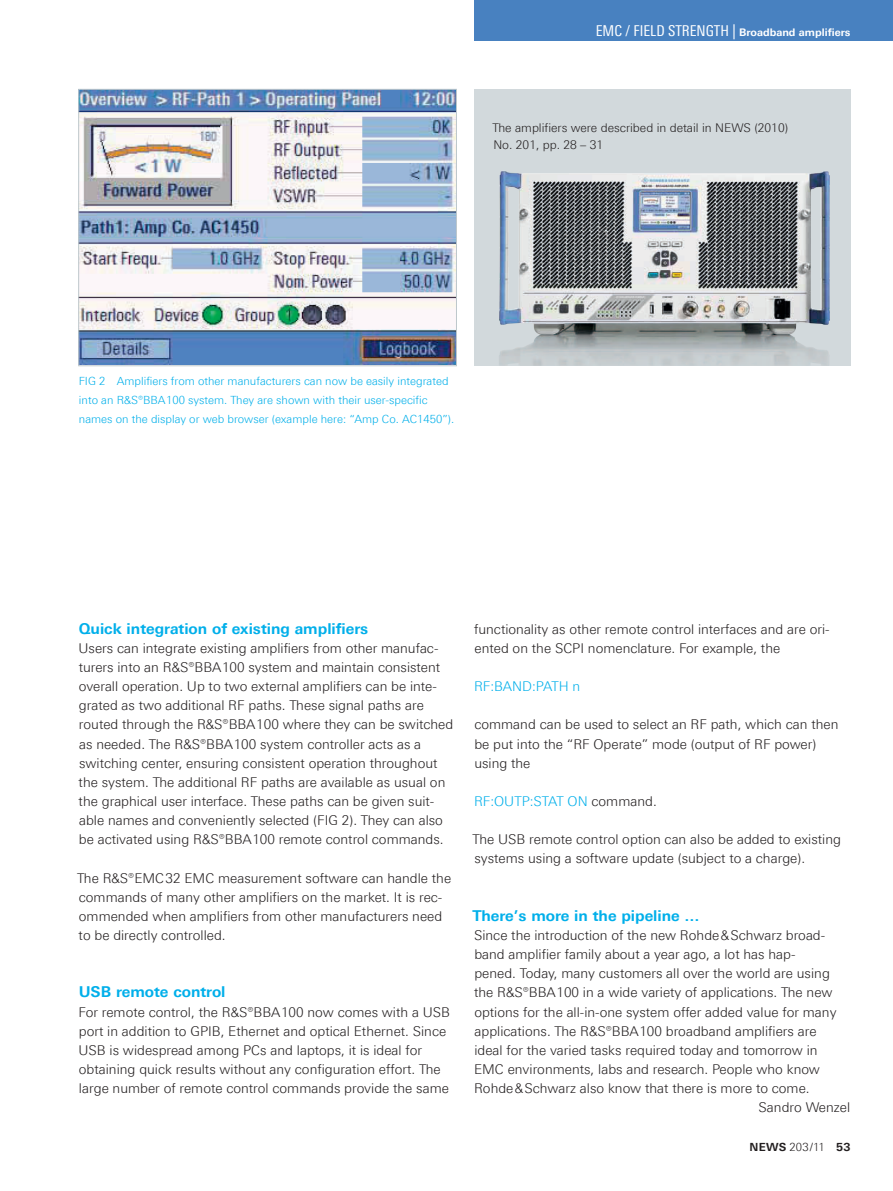
<style>
.page{position:relative;width:893px;height:1191px;background:#fff}
.page>*{position:absolute;margin:0;border:0;box-sizing:border-box;transform-origin:0 0}
.t1{font:700 15px "Linotype Univers 630";color:#00afea}
.t2{font:300 13.5px/19.2px "Linotype Univers 330";color:#231f20}
.t3{font:300 13.5px "Linotype Univers 330";color:#00afea}
.t4{font:300 12px/16.5px "Linotype Univers 330";color:#231f20}
.t5{font:300 11.25px/19.2px "Linotype Univers 330";color:#00afea}
.t6{font:700 11.25px "Linotype Univers 630";letter-spacing:.02em;color:#231f20}
.t7{font:700 10.5px "Linotype Univers 630";color:#fff}
.s1{font-family:"Linotype Univers 420 Cn";font-weight:400;font-size:15px}
.s2{color:#231f20}
.s3{font-family:"Linotype Univers 330";font-weight:300}
</style>
<div class="page">
<img style="left:80px;top:91px;width:375px;height:273px">
<div style="left:78px;top:89px;width:379px;height:277px;border:1px solid #bec8cc"></div>
<div style="left:474px;top:89px;width:376px;height:277px;background:#d2d9dc"></div>
<img style="left:499px;top:334px;width:329px;height:32px">
<img style="left:499px;top:171px;width:331px;height:163px">
<div style="left:474px;top:0;width:419px;height:40px;background:#4881c0"></div>
<p class="t7" style="left:596px;top:26px;width:256px"><span class="s1">EMC / FIELD STRENGTH |</span> Broadband amplifiers</p>
<p class="t4" style="left:492px;top:120px;width:297px">The amplifiers were described in detail in NEWS (2010)<br>No. 201, pp. 28 – 31</p>
<p class="t5" style="left:79px;top:371px;width:377px">FIG 2 Amplifiers from other manufacturers can now be easily integrated into an R&amp;S®BBA100 system. They are shown with their user-specific names on the display or web browser (example here: “Amp Co. AC1450”).</p>
<p class="t1" style="left:79px;top:619px;width:291px">Quick integration of existing amplifiers</p>
<p class="t2" style="left:79px;top:638px;width:376px">Users can integrate existing amplifiers from other manufac&shy;turers into an R&amp;S®BBA100 system and maintain consistent overall operation. Up to two external amplifiers can be inte&shy;grated as two additional RF paths. These signal paths are routed through the R&amp;S®BBA100 where they can be switched as needed. The R&amp;S®BBA100 system controller acts as a switching center, ensuring consistent operation throughout the system. The additional RF paths are available as usual on the graphical user interface. These paths can be given suit&shy;able names and conveniently selected (FIG 2). They can also be activated using R&amp;S®BBA100 remote control commands.</p>
<p class="t2" style="left:77px;top:868px;width:376px">The R&amp;S®EMC32 EMC measurement software can handle the commands of many other amplifiers on the market. It is rec&shy;ommended when amplifiers from other manufacturers need to be directly controlled.</p>
<p class="t1" style="left:79px;top:983px;width:148px">USB remote control</p>
<p class="t2" style="left:79px;top:1002px;width:373px">For remote control, the R&amp;S®BBA100 now comes with a USB port in addition to GPIB, Ethernet and optical Ethernet. Since USB is widespread among PCs and laptops, it is ideal for obtaining quick results without any configuration effort. The large number of remote control commands provide the same</p>
<p class="t2" style="left:474px;top:619px;width:357px">functionality as other remote control interfaces and are ori&shy;ented on the SCPI nomenclature. For example, the</p>
<p class="t3" style="left:474px;top:678px;width:108px">RF:BAND:PATH n</p>
<p class="t2" style="left:474px;top:715px;width:366px">command can be used to select an RF path, which can then be put into the “RF Operate” mode (output of RF power) using the</p>
<p class="t3" style="left:474px;top:793px;width:184px">RF:OUTP:STAT ON <span class="s2">command.</span></p>
<p class="t2" style="left:473px;top:829px;width:370px">The USB remote control option can also be added to existing systems using a software update (subject to a charge).</p>
<p class="t1" style="left:472px;top:906px;width:229px">There’s more in the pipeline …</p>
<p class="t2" style="left:474px;top:925px;width:353px">Since the introduction of the new Rohde&amp;Schwarz broad-</p>
<p class="t2" style="left:474px;top:944px;width:323px">band amplifier family about a year ago, a lot has hap-</p>
<p class="t2" style="left:474px;top:963px;width:357px">pened. Today, many customers all over the world are using</p>
<p class="t2" style="left:474px;top:983px;width:360px">the R&amp;S®BBA100 in a wide variety of applications. The new</p>
<p class="t2" style="left:474px;top:1002px;width:364px">options for the all-in-one system offer added value for many</p>
<p class="t2" style="left:475px;top:1021px;width:343px">applications. The R&amp;S®BBA100 broadband amplifiers are</p>
<p class="t2" style="left:474px;top:1040px;width:345px">ideal for the varied tasks required today and tomorrow in</p>
<p class="t2" style="left:474px;top:1059px;width:347px">EMC environments, labs and research. People who know</p>
<p class="t2" style="left:474px;top:1078px;width:337px">Rohde&amp;Schwarz also know that there is more to come.</p>
<p class="t2" style="left:759px;top:1097px;width:93px">Sandro Wenzel</p>
<p class="t6" style="left:750px;top:1139px;width:102px">NEWS <span class="s3">203/11</span> 53</p>
</div>
